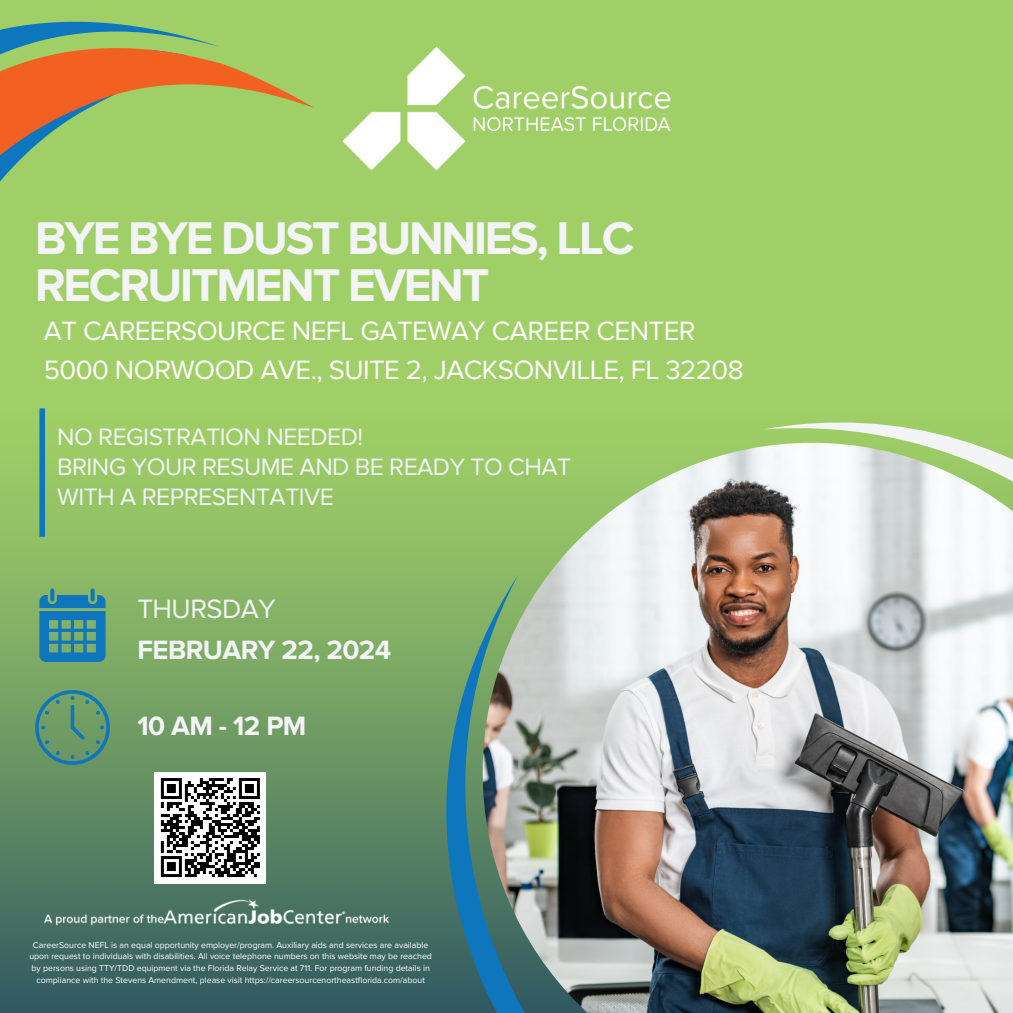
<style>
.page{position:relative;width:1013px;height:1013px;background:#fff}
.page>*{position:absolute;margin:0;border:0;box-sizing:border-box;transform-origin:0 0}
.t1{font:700 47.5px/46.9px "Proxima Nova";letter-spacing:-.045em;color:#f2f4f6}
.t2{font:27.5px/38.5px "Proxima Nova";letter-spacing:-.02em;color:#fff}
.t3{font:700 27.5px "Proxima Nova";letter-spacing:-.02em;color:#f2f4f6}
.t4{font:27.5px "Proxima Nova";letter-spacing:-.02em;color:#f2f4f6}
.t5{font:24.62px/30px "Proxima Nova";letter-spacing:-.02em;color:#f2f4f6}
.t6{font:8.75px/11.6px "Proxima Nova";color:#fff;text-align:center}
</style>
<div class="page">
<div style="left:0;top:0;width:1012px;height:1012px;background:#a0cf67"></div>
<div style="left:0;top:409px;width:1012px;height:603px;background:linear-gradient(to bottom,#a9d967,#376063)"></div>
<img style="left:482px;top:443px;width:530px;height:569px">
<img style="left:184px;top:574px;width:764px;height:438px">
<svg style="left:662px;top:409px;width:350px;height:396px;background:#c1c4b8"></svg>
<svg style="left:50px;top:588px;width:4px;height:13px"></svg>
<svg style="left:91px;top:588px;width:4px;height:13px"></svg>
<svg style="left:39px;top:595px;width:66px;height:66px;background:#3087a2"></svg>
<svg style="left:0;top:64px;width:314px;height:118px"></svg>
<svg style="left:0;top:21px;width:224px;height:113px"></svg>
<div style="left:39px;top:408px;width:6px;height:129px;background:#0d76bd"></div>
<img style="left:342px;top:46px;width:329px;height:125px">
<svg style="left:35px;top:690px;width:75px;height:74px;background:#5d9575"></svg>
<img style="left:35px;top:891px;width:362px;height:42px">
<div style="left:155px;top:772px;width:111px;height:111px;background:#fff"></div>
<svg style="left:160px;top:778px;width:100px;height:100px"></svg>
<p class="t1" style="left:35px;top:216px;width:600px">BYE BYE DUST BUNNIES, LLC<br>RECRUITMENT EVENT</p>
<p class="t2" style="left:44px;top:312px;width:701px">AT CAREERSOURCE NEFL GATEWAY CAREER CENTER<br>5000 NORWOOD AVE., SUITE 2, JACKSONVILLE, FL 32208</p>
<h1 class="t5" style="left:57px;top:422px;width:515px">NO REGISTRATION NEEDED!<br>BRING YOUR RESUME AND BE READY TO CHAT<br>WITH A REPRESENTATIVE</h1>
<h3 class="t4" style="left:137px;top:592px;width:140px">THURSDAY</h3>
<p class="t3" style="left:137px;top:633px;width:255px">FEBRUARY 22, 2024</p>
<h4 class="t3" style="left:137px;top:710px;width:170px">10 AM - 12 PM</h4>
<p class="t6" style="left:29px;top:939px;width:404px">CareerSource NEFL is an equal opportunity employer/program. Auxiliary aids and services are available upon request to individuals with disabilities. All voice telephone numbers on this website may be reached by persons using TTY/TDD equipment via the Florida Relay Service at 711. For program funding details in compliance with the Stevens Amendment, please visit https://careersourcenortheastflorida.com/about</p>
</div>
